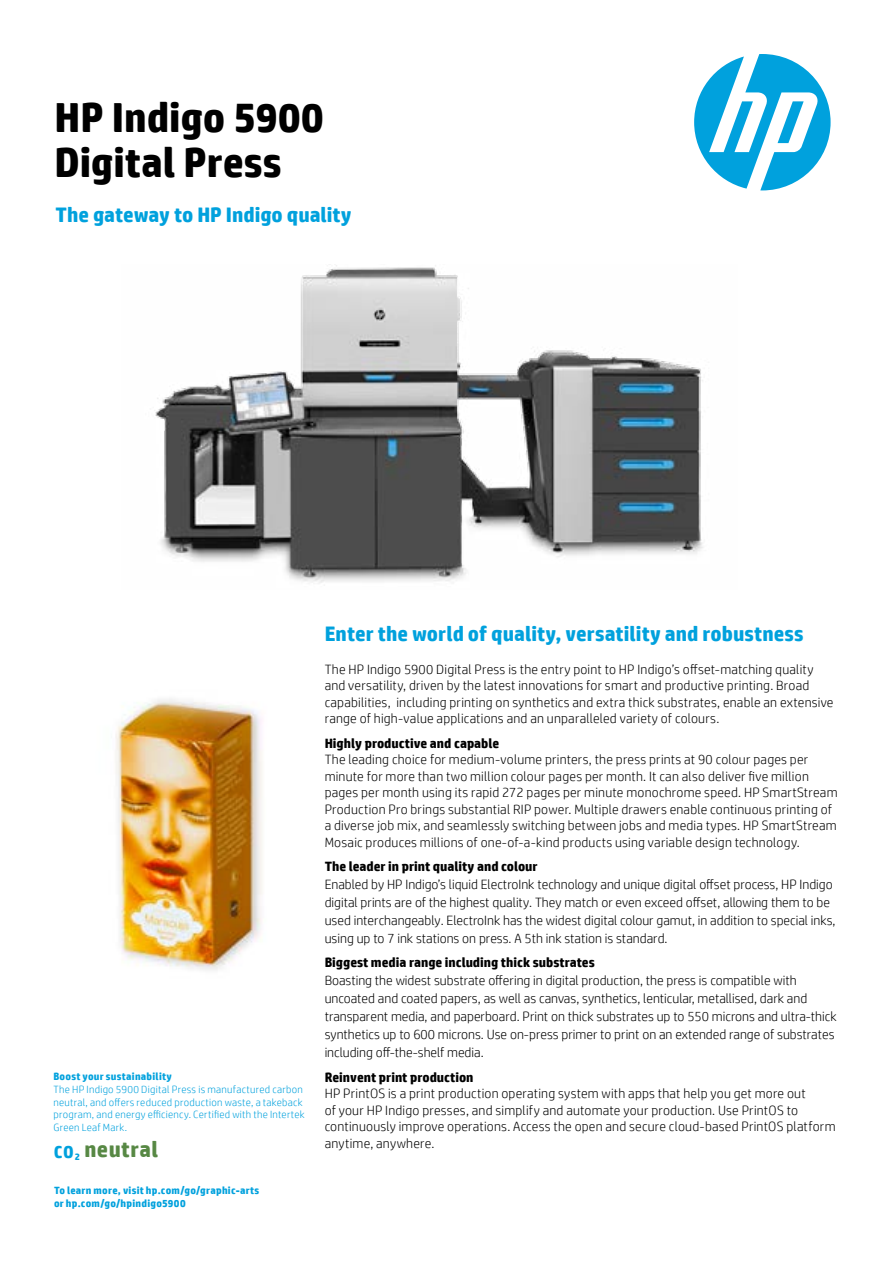
<style>
.page{position:relative;width:893px;height:1263px;background:#fff}
.page>*{position:absolute;margin:0;border:0;box-sizing:border-box;transform-origin:0 0}
.t1{font:700 42px/45px "HP Simplified";color:#000}
.t2{font:700 22.35px "HP Simplified";letter-spacing:.02em;color:#578844}
.t3{font:700 21px "HP Simplified";color:#00a1dd}
.t4{font:700 17.4px "HP Simplified";color:#00a1dd}
.t5{font:300 13.5px/16.5px "HP Simplified";letter-spacing:.01em;color:#000}
.t6{font:700 13.5px "HP Simplified";color:#000}
.t7{font:300 10.5px/12.6px "HP Simplified";letter-spacing:.025em;color:#00a1dd}
.t8{font:700 10.5px/13.5px "HP Simplified";letter-spacing:.025em;color:#00a1dd}
</style>
<div class="page">
<img style="left:155px;top:265px;width:548px;height:318px">
<img style="left:116px;top:699px;width:146px;height:271px">
<svg style="left:694px;top:54px;width:137px;height:136px"></svg>
<h1 class="t1" style="left:54px;top:95px;width:271px">HP Indigo 5900<br>Digital Press</h1>
<h3 class="t3" style="left:56px;top:203px;width:297px">The gateway to HP Indigo quality</h3>
<p class="t8" style="left:53px;top:1070px;width:120px">Boost your sustainability</p>
<p class="t7" style="left:53px;top:1083px;width:253px">The HP Indigo 5900 Digital Press is manufactured carbon neutral, and offers reduced production waste, a takeback program, and energy efficiency. Certified with the Intertek Green Leaf Mark.</p>
<p class="t4" style="left:54px;top:1141px;width:28px">CO<sub>2</sub></p>
<h2 class="t2" style="left:84px;top:1136px;width:75px">neutral</h2>
<p class="t8" style="left:54px;top:1183px;width:207px">To learn more, visit hp.com/go/graphic-arts or hp.com/go/hpindigo5900</p>
<h3 class="t3" style="left:325px;top:621px;width:480px">Enter the world of quality, versatility and robustness</h3>
<p class="t5" style="left:325px;top:661px;width:510px">The HP Indigo 5900 Digital Press is the entry point to HP Indigo’s offset-matching quality and versatility, driven by the latest innovations for smart and productive printing. Broad capabilities, including printing on synthetics and extra thick substrates, enable an extensive range of high-value applications and an unparalleled variety of colours.</p>
<p class="t6" style="left:325px;top:735px;width:176px">Highly productive and capable</p>
<p class="t5" style="left:325px;top:751px;width:514px">The leading choice for medium-volume printers, the press prints at 90 colour pages per minute for more than two million colour pages per month. It can also deliver five million pages per month using its rapid 272 pages per minute monochrome speed. HP SmartStream Production Pro brings substantial RIP power. Multiple drawers enable continuous printing of a diverse job mix, and seamlessly switching between jobs and media types. HP SmartStream Mosaic produces millions of one-of-a-kind products using variable design technology.</p>
<p class="t6" style="left:325px;top:858px;width:214px">The leader in print quality and colour</p>
<p class="t5" style="left:325px;top:875px;width:512px;line-height:18px">Enabled by HP Indigo’s liquid ElectroInk technology and unique digital offset process, HP Indigo digital prints are of the highest quality. They match or even exceed offset, allowing them to be used interchangeably. ElectroInk has the widest digital colour gamut, in addition to special inks, using up to 7 ink stations on press. A 5th ink station is standard.</p>
<p class="t6" style="left:325px;top:955px;width:272px">Biggest media range including thick substrates</p>
<p class="t5" style="left:325px;top:971px;width:513px;line-height:18px">Boasting the widest substrate offering in digital production, the press is compatible with uncoated and coated papers, as well as canvas, synthetics, lenticular, metallised, dark and transparent media, and paperboard. Print on thick substrates up to 550 microns and ultra-thick synthetics up to 600 microns. Use on-press primer to print on an extended range of substrates including off-the-shelf media.</p>
<p class="t6" style="left:325px;top:1069px;width:150px">Reinvent print production</p>
<p class="t5" style="left:325px;top:1085px;width:512px">HP PrintOS is a print production operating system with apps that help you get more out<br>of your HP Indigo presses, and simplify and automate your production. Use PrintOS to continuously improve operations. Access the open and secure cloud-based PrintOS platform anytime, anywhere.</p>
</div>
